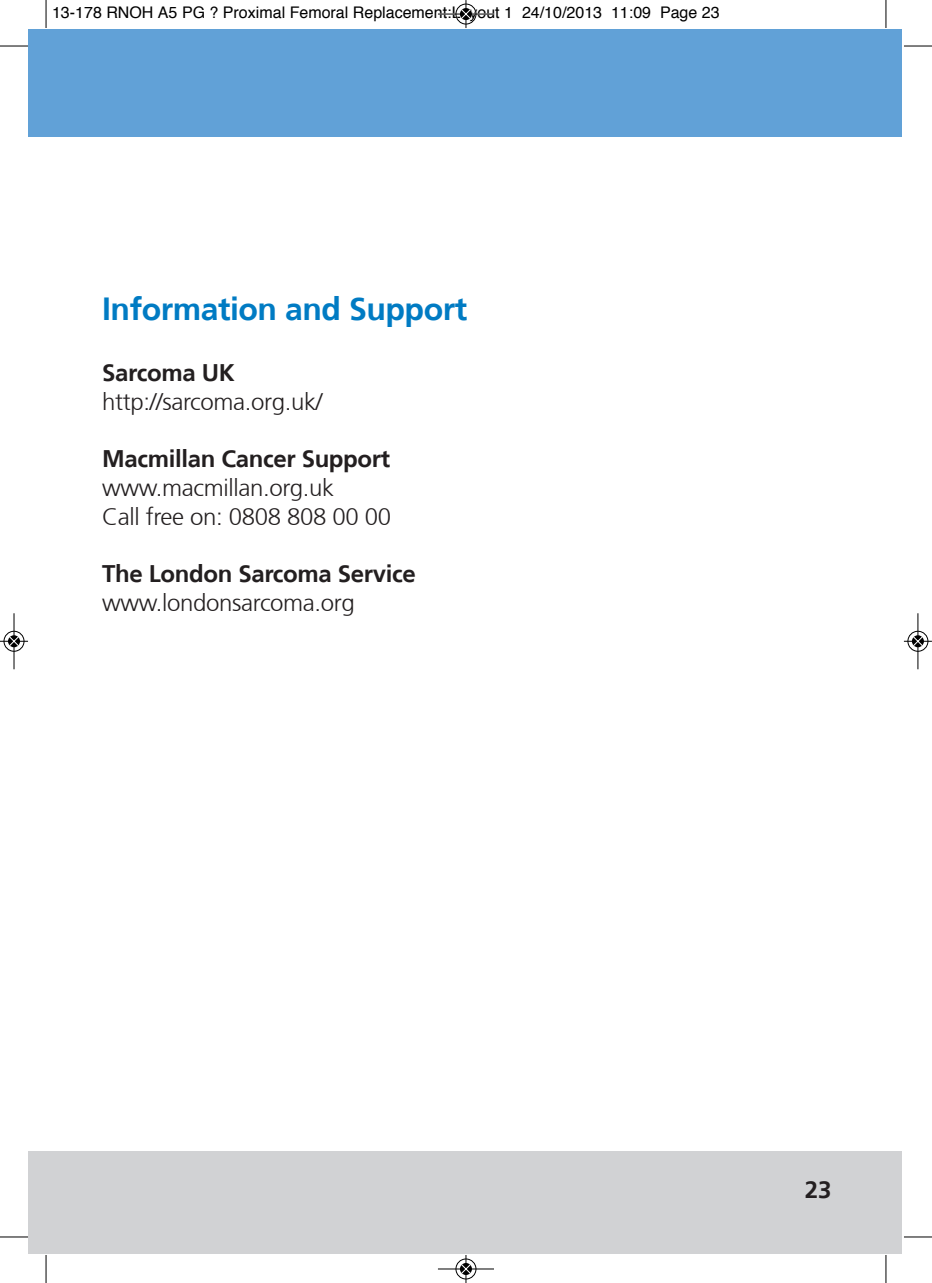
<style>
.page{position:relative;width:932px;height:1283px;background:#fff}
.page>*{position:absolute;margin:0;border:0;box-sizing:border-box;transform-origin:0 0}
.t1{font:700 32px "Frutiger 65";letter-spacing:-.015em;color:#007bc3}
.t2{font:300 24px/28.8px "Frutiger 45";letter-spacing:-.015em;color:#231f20}
.t3{font:700 24px "Frutiger 65";letter-spacing:-.015em;color:#231f20}
.t4{font:16px "Helvetica";color:#000}
</style>
<div class="page">
<div style="left:45px;top:29px;width:856px;height:108px;background:#61a1d7"></div>
<div style="left:45px;top:1152px;width:856px;height:102px;background:#d1d2d4"></div>
<div style="left:28px;top:29px;width:28px;height:108px;background:#61a1d7"></div>
<div style="left:28px;top:1152px;width:26px;height:102px;background:#d1d2d4"></div>
<svg style="left:46px;top:0;width:1px;height:28px"></svg>
<svg style="left:0;top:46px;width:28px;height:1px"></svg>
<svg style="left:885px;top:0;width:1px;height:28px"></svg>
<svg style="left:904px;top:46px;width:27px;height:1px"></svg>
<svg style="left:46px;top:1255px;width:1px;height:28px"></svg>
<svg style="left:0;top:1236px;width:28px;height:1px"></svg>
<svg style="left:885px;top:1255px;width:1px;height:28px"></svg>
<svg style="left:904px;top:1236px;width:27px;height:1px"></svg>
<div style="left:455px;top:3px;width:21px;height:22px;border:1px solid #fff;border-radius:50%"></div>
<hr style="left:438px;top:14px;width:56px;height:1px;background:#000">
<div style="left:455px;top:4px;width:21px;height:20px;border:1px solid #000;border-radius:50%"></div>
<svg style="left:460px;top:0;width:11px;height:28px"></svg>
<hr style="left:438px;top:1268px;width:56px;height:1px;background:#000">
<div style="left:455px;top:1258px;width:21px;height:21px;border:1px solid #000;border-radius:50%"></div>
<svg style="left:460px;top:1255px;width:11px;height:28px"></svg>
<div style="left:3px;top:630px;width:22px;height:22px;border:1px solid #fff;border-radius:50%"></div>
<hr style="left:14px;top:613px;width:1px;height:56px;background:#000">
<div style="left:4px;top:631px;width:20px;height:20px;border:1px solid #000;border-radius:50%"></div>
<svg style="left:0;top:636px;width:28px;height:10px"></svg>
<div style="left:906px;top:630px;width:22px;height:22px;border:1px solid #fff;border-radius:50%"></div>
<hr style="left:917px;top:613px;width:1px;height:56px;background:#000">
<div style="left:907px;top:631px;width:20px;height:20px;border:1px solid #000;border-radius:50%"></div>
<svg style="left:903px;top:636px;width:28px;height:10px"></svg>
<p class="t4" style="left:52px;top:6px;width:668px">13-178 RNOH A5 PG ? Proximal Femoral Replacement:Layout 1 24/10/2013 11:09 Page 23</p>
<h1 class="t1" style="left:102px;top:290px;width:366px">Information and Support</h1>
<p class="t3" style="left:102px;top:358px;width:134px">Sarcoma UK</p>
<p class="t2" style="left:102px;top:387px;width:222px">http://sarcoma.org.uk/</p>
<p class="t3" style="left:102px;top:445px;width:289px">Macmillan Cancer Support</p>
<p class="t2" style="left:102px;top:474px;width:290px">www.macmillan.org.uk<br>Call free on: 0808 808 00 00</p>
<p class="t3" style="left:102px;top:560px;width:315px">The London Sarcoma Service</p>
<p class="t2" style="left:102px;top:589px;width:254px">www.londonsarcoma.org</p>
<p class="t3" style="left:804px;top:1175px;width:28px">23</p>
</div>
